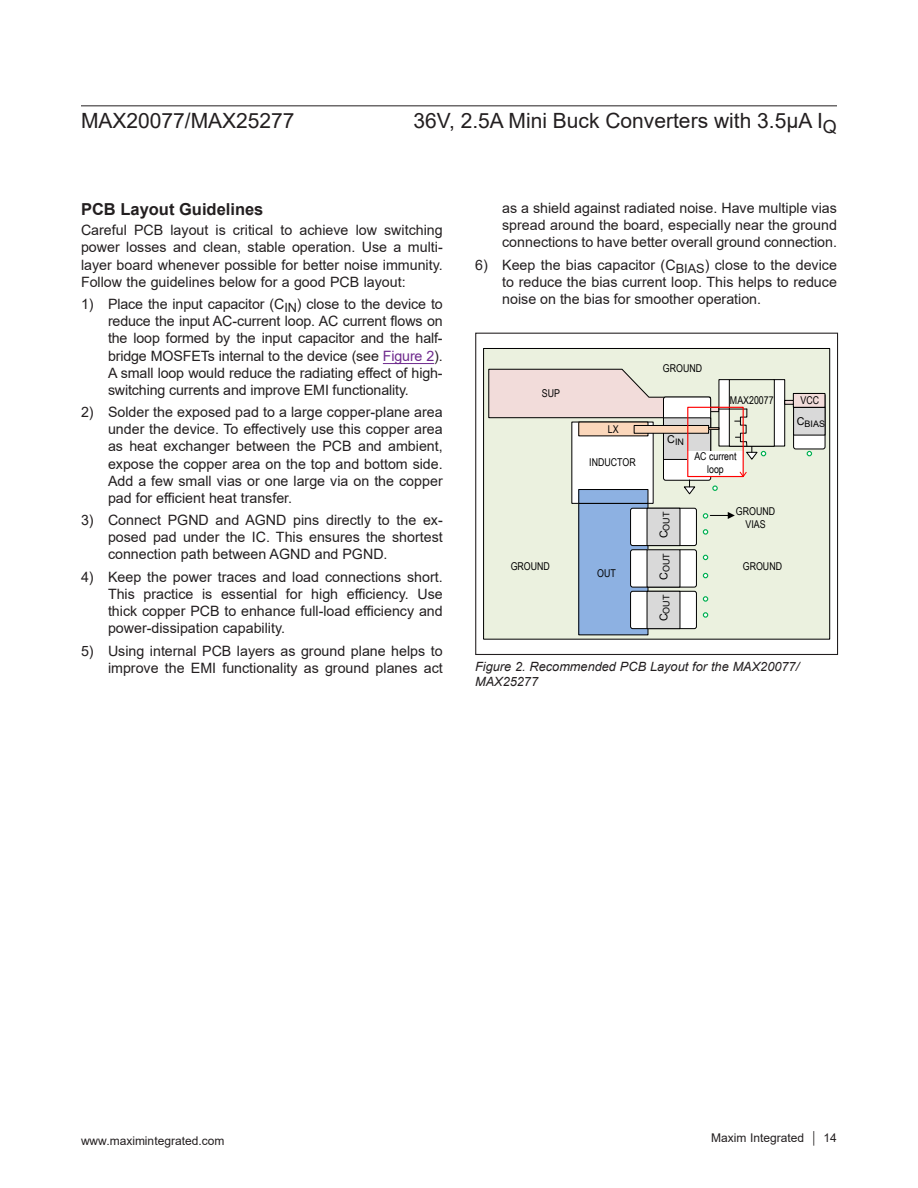
<style>
.page{position:relative;width:918px;height:1188px;background:#fff}
.page>*{position:absolute;margin:0;border:0;box-sizing:border-box;transform-origin:0 0}
.t1{font:21px "Arial";color:#231f20}
.t2{font:700 16.5px "Arial";color:#231f20}
.t3{font:14.25px/17.1px "Arial";color:#231f20;text-align:justify}
.t4{font:italic 12.75px/14.4px "Arial";color:#231f20}
.t5{font:12px "Arial";color:#231f20}
.t6{font:10.8px/12.9px "Arial Narrow";color:#000;text-align:center}
.t7{font:9px "Arial";color:#000}
.s1{color:#6e298d}
</style>
<div class="page">
<hr style="left:383px;top:363px;width:51px;height:1px;background:#6e298d">
<div style="left:484px;top:348px;width:346px;height:291px;background:#ebf1df"></div>
<div style="left:483px;top:348px;width:347px;height:292px;border:1px solid #000"></div>
<div style="left:579px;top:483px;width:69px;height:152px;background:#8db1e2"></div>
<div style="left:578px;top:482px;width:70px;height:153px;border:1px solid #000"></div>
<div style="left:719px;top:380px;width:66px;height:66px;background:#fff"></div>
<div style="left:719px;top:379px;width:66px;height:67px;border:1px solid #000"></div>
<div style="left:794px;top:393px;width:31px;height:56px;background:#fff;border-radius:2px"></div>
<div style="left:793px;top:393px;width:32px;height:56px;border:1px solid #000;border-radius:2px"></div>
<div style="left:793px;top:407px;width:32px;height:28px;background:#d9d9d9"></div>
<div style="left:572px;top:422px;width:81px;height:81px;background:#fff"></div>
<div style="left:579px;top:490px;width:69px;height:13px;background:#8db1e2"></div>
<div style="left:578px;top:489px;width:70px;height:15px;border:1px solid #000"></div>
<div style="left:663px;top:397px;width:48px;height:83px;background:#fff;border-radius:2px"></div>
<div style="left:663px;top:397px;width:48px;height:84px;border:1px solid #000;border-radius:2px"></div>
<div style="left:793px;top:393px;width:32px;height:14px;background:#f2dcda"></div>
<div style="left:793px;top:393px;width:32px;height:15px;border:1px solid #000"></div>
<div style="left:784px;top:400px;width:10px;height:5px;border:1px solid #000"></div>
<div style="left:630px;top:508px;width:67px;height:38px;background:#fff;border:1px solid #000;border-radius:2px"></div>
<div style="left:647px;top:508px;width:33px;height:38px;background:#d9d9d9"></div>
<div style="left:647px;top:508px;width:33px;height:38px;border:1px solid #000"></div>
<div style="left:630px;top:549px;width:67px;height:38px;background:#fff;border:1px solid #000;border-radius:2px"></div>
<div style="left:647px;top:550px;width:33px;height:37px;background:#d9d9d9"></div>
<div style="left:630px;top:591px;width:67px;height:38px;background:#fff;border:1px solid #000;border-radius:2px"></div>
<div style="left:647px;top:591px;width:33px;height:38px;background:#d9d9d9"></div>
<div style="left:647px;top:591px;width:33px;height:38px;border:1px solid #000"></div>
<div style="left:729px;top:380px;width:45px;height:66px;background:#ebf1df"></div>
<div style="left:729px;top:379px;width:46px;height:68px;border:1px solid #000"></div>
<div style="left:688px;top:451px;width:55px;height:26px;background:#fff"></div>
<div style="left:687px;top:407px;width:57px;height:70px;border:1px solid #f00"></div>
<svg style="left:739px;top:471px;width:8px;height:7px"></svg>
<svg style="left:683px;top:480px;width:13px;height:15px"></svg>
<svg style="left:703px;top:529px;width:5px;height:6px"></svg>
<svg style="left:703px;top:555px;width:5px;height:5px"></svg>
<svg style="left:703px;top:573px;width:5px;height:5px"></svg>
<svg style="left:712px;top:485px;width:6px;height:6px"></svg>
<svg style="left:703px;top:596px;width:5px;height:6px"></svg>
<svg style="left:703px;top:612px;width:5px;height:6px"></svg>
<svg style="left:488px;top:368px;width:278px;height:92px"></svg>
<svg style="left:807px;top:451px;width:5px;height:5px"></svg>
<svg style="left:703px;top:512px;width:32px;height:7px"></svg>
<div style="left:475px;top:333px;width:363px;height:322px;border:1px solid #231f20"></div>
<hr style="left:81px;top:105px;width:756px;height:1px;background:#231f20">
<h1 class="t1" style="left:81px;top:107px;width:215px">MAX20077/MAX25277</h1>
<h1 class="t1" style="left:414px;top:107px;width:425px">36V, 2.5A Mini Buck Converters with 3.5μA I<sub>Q</sub></h1>
<p class="t2" style="left:81px;top:197px;width:184px">PCB Layout Guidelines</p>
<p class="t3" style="left:81px;top:221px;width:363px">Careful PCB layout is critical to achieve low switching power losses and clean, stable operation. Use a multi&shy;layer board whenever possible for better noise immunity.<br>Follow the guidelines below for a good PCB layout:</p>
<p class="t3" style="left:108px;top:296px;width:336px;text-indent:-27px">1) Place the input capacitor (C<sub>IN</sub>) close to the device to reduce the input AC-current loop. AC current flows on the loop formed by the input capacitor and the half&shy;bridge MOSFETs internal to the device (see <span class="s1">Figure 2</span>).<br>A small loop would reduce the radiating effect of high&shy;switching currents and improve EMI functionality.</p>
<p class="t3" style="left:108px;top:404px;width:336px;text-indent:-27px">2) Solder the exposed pad to a large copper-plane area under the device. To effectively use this copper area as heat exchanger between the PCB and ambient, expose the copper area on the top and bottom side.<br>Add a few small vias or one large via on the copper pad for efficient heat transfer.</p>
<p class="t3" style="left:108px;top:512px;width:336px;text-indent:-27px">3) Connect PGND and AGND pins directly to the ex&shy;posed pad under the IC. This ensures the shortest connection path between AGND and PGND.</p>
<p class="t3" style="left:108px;top:568px;width:336px;text-indent:-27px">4) Keep the power traces and load connections short.<br>This practice is essential for high efficiency. Use thick copper PCB to enhance full-load efficiency and power-dissipation capability.</p>
<p class="t3" style="left:81px;top:642px;width:363px;text-align:right">5) Using internal PCB layers as ground plane helps to improve the EMI functionality as ground planes act</p>
<p class="t3" style="left:502px;top:199px;width:336px">as a shield against radiated noise. Have multiple vias spread around the board, especially near the ground connections to have better overall ground connection.</p>
<p class="t3" style="left:502px;top:256px;width:336px;text-indent:-27px">6) Keep the bias capacitor (C<sub>BIAS</sub>) close to the device to reduce the bias current loop. This helps to reduce noise on the bias for smoother operation.</p>
<p class="t6" style="left:542px;top:386px;width:20px">SUP</p>
<p class="t6" style="left:608px;top:422px;width:12px">LX</p>
<p class="t6" style="left:663px;top:362px;width:41px">GROUND</p>
<p class="t7" style="left:667px;top:435px;width:18px"><sup>C</sup>IN</p>
<p class="t6" style="left:730px;top:393px;width:45px">MAX20077</p>
<p class="t6" style="left:694px;top:450px;width:44px">AC current loop</p>
<p class="t6" style="left:736px;top:504px;width:41px">GROUND<br>VIAS</p>
<p class="t6" style="left:589px;top:455px;width:48px">INDUCTOR</p>
<p class="t7" style="left:660px;top:538px;width:28px;rotate:-90deg"><sup>C</sup>OUT</p>
<p class="t7" style="left:660px;top:580px;width:28px;rotate:-90deg"><sup>C</sup>OUT</p>
<p class="t7" style="left:660px;top:621px;width:28px;rotate:-90deg"><sup>C</sup>OUT</p>
<p class="t6" style="left:511px;top:559px;width:41px">GROUND</p>
<p class="t6" style="left:743px;top:559px;width:41px">GROUND</p>
<p class="t6" style="left:597px;top:566px;width:20px">OUT</p>
<p class="t6" style="left:801px;top:393px;width:20px">VCC</p>
<p class="t7" style="left:797px;top:418px;width:30px"><sup>C</sup>BIAS</p>
<p class="t4" style="left:475px;top:660px;width:326px">Figure 2. Recommended PCB Layout for the MAX20077/<br>MAX25277</p>
<p class="t5" style="left:81px;top:1132px;width:145px">www.maximintegrated.com</p>
<p class="t5" style="left:711px;top:1129px;width:127px">Maxim Integrated │ 14</p>
</div>
